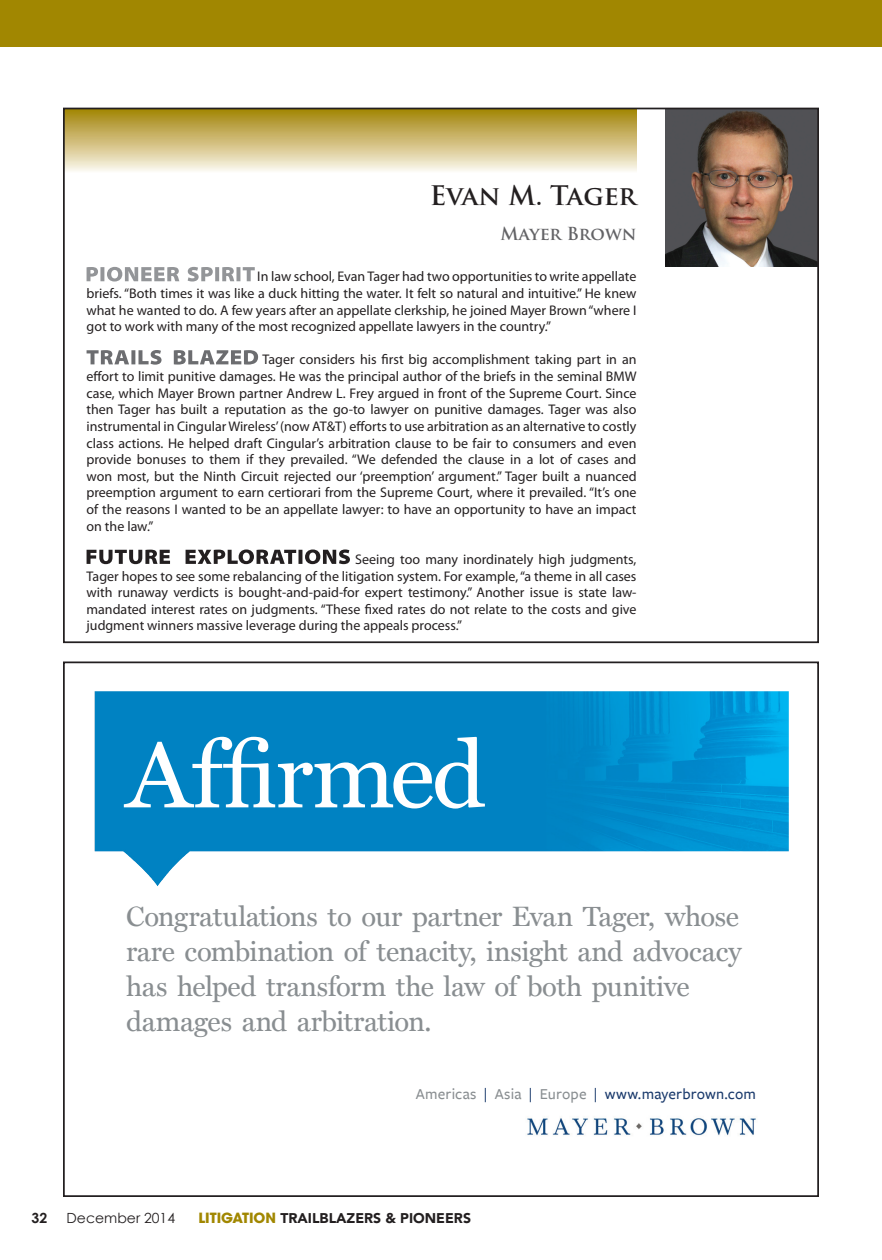
<style>
.page{position:relative;width:882px;height:1260px;background:#fff}
.page>*{position:absolute;margin:0;border:0;box-sizing:border-box;transform-origin:0 0}
.t1{font:94.5px "Miller Text";letter-spacing:-.015em;color:#fff}
.t2{font:28px/35px "Miller Text";letter-spacing:-.015em;color:#898e91}
.Firm_Name{font:700 26.25px "Trajan Pro";color:#231f20}
.Firm_Name-2{font:700 17.5px "Trajan Pro";letter-spacing:-.005em;color:#636366}
.t3{font:500 15.75px "Freight Sans";letter-spacing:.01em;color:#1a3a6c}
.t4{font:14px/16.6px "Myriad Pro";color:#231f20;text-align:justify}
.t5{font:900 14px "Avenir LT Std";color:#231f20}
.t6{font:14px "Century Gothic";color:#231f20}
.t7{font:700 14px "Century Gothic";color:#231f20}
.s1{color:#898e91}
.s2{font-family:"ITC Avant Garde Std";font-weight:700;color:#a18701}
</style>
<div class="page">
<div style="left:0;top:0;width:882px;height:47px;background:#a18701"></div>
<div style="left:65px;top:109px;width:572px;height:64px;background:linear-gradient(to bottom,#a38305,#fcf7ee)"></div>
<img style="left:665px;top:111px;width:151px;height:156px">
<img style="left:94px;top:691px;width:695px;height:195px">
<img style="left:527px;top:1118px;width:229px;height:18px">
<svg style="left:87px;top:267px;width:168px;height:15px"></svg>
<svg style="left:87px;top:350px;width:171px;height:15px"></svg>
<svg style="left:87px;top:550px;width:263px;height:14px"></svg>
<p class="Firm_Name" style="left:430px;top:179px;width:208px">Evan M. Tager</p>
<p class="Firm_Name-2" style="left:501px;top:223px;width:138px">Mayer Brown</p>
<p class="t4" style="left:87px;top:268px;width:551px;text-indent:171px">In law school, Evan Tager had two opportunities to write appellate briefs. “Both times it was like a duck hitting the water. It felt so natural and intuitive.” He knew what he wanted to do. A few years after an appellate clerkship, he joined Mayer Brown “where I got to work with many of the most recognized appellate lawyers in the country.”</p>
<p class="t4" style="left:87px;top:351px;width:552px;text-indent:176px">Tager considers his first big accomplishment taking part in an effort to limit punitive damages. He was the principal author of the briefs in the seminal BMW case, which Mayer Brown partner Andrew L. Frey argued in front of the Supreme Court. Since then Tager has built a reputation as the go-to lawyer on punitive damages. Tager was also instrumental in Cingular Wireless’ (now AT&amp;T) efforts to use arbitration as an alternative to costly class actions. He helped draft Cingular’s arbitration clause to be fair to consumers and even provide bonuses to them if they prevailed. “We defended the clause in a lot of cases and won most, but the Ninth Circuit rejected our ‘preemption’ argument.” Tager built a nuanced preemption argument to earn certiorari from the Supreme Court, where it prevailed. “It’s one of the reasons I wanted to be an appellate lawyer: to have an opportunity to have an impact on the law.”</p>
<p class="t4" style="left:87px;top:551px;width:552px;text-indent:269px">Seeing too many inordinately high judgments, Tager hopes to see some rebalancing of the litigation system. For example, “a theme in all cases with runaway verdicts is bought-and-paid-for expert testimony.” Another issue is state law&shy;mandated interest rates on judgments. “These fixed rates do not relate to the costs and give judgment winners massive leverage during the appeals process.”</p>
<p class="t1" style="left:126px;top:719px;width:361px">Affirmed</p>
<p class="t2" style="left:126px;top:899px;width:617px">Congratulations to our partner Evan Tager, whose rare combination of tenacity, insight and advocacy has helped transform the law of both punitive damages and arbitration.</p>
<p class="t3" style="left:416px;top:1085px;width:342px"><span class="s1">Americas</span> | <span class="s1">Asia</span> | <span class="s1">Europe</span> | www.mayerbrown.com</p>
<p class="t7" style="left:32px;top:1209px;width:17px">32</p>
<p class="t6" style="left:67px;top:1210px;width:110px">December 2014</p>
<p class="t5" style="left:198px;top:1210px;width:274px"><span class="s2">LITIGATION</span> TRAILBLAZERS &amp; PIONEERS</p>
</div>
